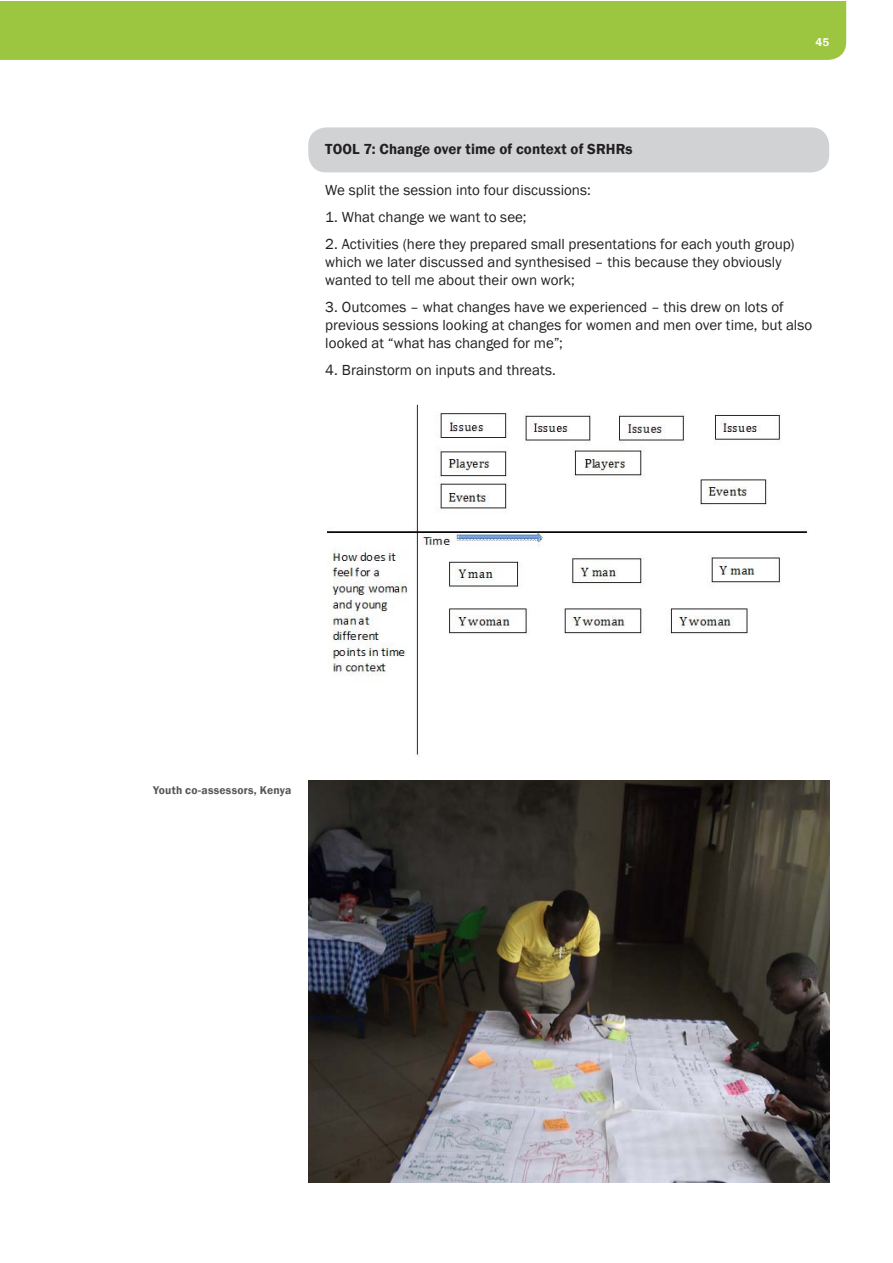
<style>
.page{position:relative;width:893px;height:1263px;background:#fff}
.page>*{position:absolute;margin:0;border:0;box-sizing:border-box;transform-origin:0 0}
.t1{font:15px/18px "Franklin Gothic";color:#231f20}
.t2{font:600 15px "Franklin Gothic";letter-spacing:.005em;color:#231f20}
.t3{font:600 11.55px "Franklin Gothic";letter-spacing:.02em;color:#57585a}
.t4{font:600 11.55px "Franklin Gothic";color:#fff}
</style>
<div class="page">
<div style="left:0;top:1px;width:846px;height:59px;background:#9cc540"></div>
<div style="left:308px;top:127px;width:521px;height:45px;background:#d1d2d4;border-radius:18px"></div>
<img style="left:327px;top:404px;width:480px;height:352px">
<img style="left:309px;top:780px;width:520px;height:403px">
<p class="t2" style="left:325px;top:141px;width:309px">TOOL 7: Change over time of context of SRHRs</p>
<p class="t4" style="left:816px;top:36px;width:15px">45</p>
<p class="t1" style="left:325px;top:181px;width:267px">We split the session into four discussions:</p>
<p class="t1" style="left:325px;top:208px;width:203px">1. What change we want to see;;</p>
<p class="t1" style="left:325px;top:235px;width:471px">2. Activities (here they prepared small presentations for each youth group) which we later discussed and synthesised – this because they obviously wanted to tell me about their own work;;</p>
<p class="t1" style="left:325px;top:298px;width:489px">3. Outcomes – what changes have we experienced – this drew on lots of previous sessions looking at changes for women and men over time, but also looked at “what has changed for me”;;</p>
<p class="t1" style="left:325px;top:361px;width:232px">4. Brainstorm on inputs and threats.</p>
<p class="t3" style="left:153px;top:783px;width:140px">Youth co-assessors, Kenya</p>
</div>
